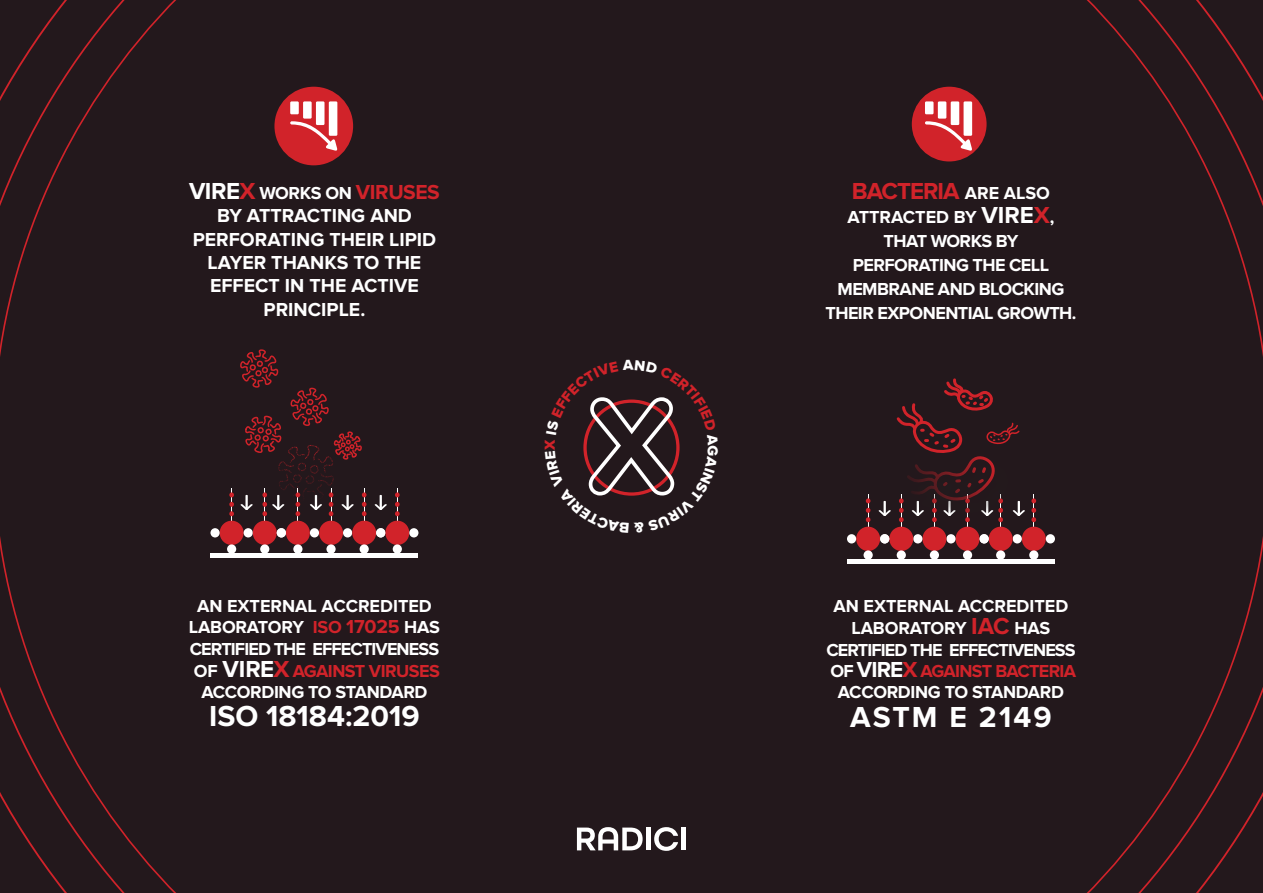
<style>
.page{position:relative;width:1263px;height:893px;background:#23181c}
.page>*{position:absolute;margin:0;border:0;box-sizing:border-box;transform-origin:0 0}
.t1{font:30px "RADICI Text 5.Bold";color:#fff}
.t2{font:30px "RADICI Text 5.Bold";letter-spacing:.07em;color:#fff}
.t3{font:24px "RADICI Text 5.Bold";letter-spacing:-.04em;color:#d1232a}
.t4{font:19.5px/23.4px "RADICI Text 5.Bold";color:#fff;text-align:center}
.t5{font:18px/24px "RADICI Text 5.Bold";letter-spacing:-.03em;color:#fff;text-align:center}
.t6{font:18px "RADICI Text 5.Bold";color:#fff}
.t7{font:18px "RADICI Text 5.Bold";letter-spacing:-.05em;color:#fff}
.t8{font:18px "RADICI Text 5.Bold";letter-spacing:-.04em;color:#d1232a}
.t9{font:18px "RADICI Text 5.Bold";letter-spacing:-.01em;color:#fff}
.s1{font-size:24px}
.s2{font-size:24px;color:#d1232a}
.s3{font-size:21px;color:#d1232a}
.s4{color:#d1232a}
.s5{font-size:19.5px;color:#d1232a}
.s6{color:#fff}
.s7{font-size:24px;color:#fff}
.s8{font-size:18px;color:#fff}
.s9{font-size:22.5px;color:#fff}
.s10{font-size:22.5px}
</style>
<div class="page">
<svg style="left:577px;top:827px;width:66px;height:23px"></svg>
<div style="left:646px;top:828px;width:5px;height:22px;background:#fff"></div>
<svg style="left:654px;top:827px;width:24px;height:24px"></svg>
<hr style="left:682px;top:828px;width:4px;height:22px;background:#fff">
<div style="left:912px;top:87px;width:74px;height:74px;background:#d1232a;border-radius:50%"></div>
<div style="left:274px;top:87px;width:79px;height:78px;background:#d1232a;border-radius:50%"></div>
<hr style="left:231px;top:488px;width:1px;height:37px;background:#fff">
<div style="left:210px;top:553px;width:208px;height:5px;background:#fff"></div>
<div style="left:220px;top:521px;width:24px;height:24px;background:#d1232a;border-radius:50%"></div>
<div style="left:227px;top:544px;width:9px;height:10px;background:#fff;border-radius:50%"></div>
<div style="left:210px;top:528px;width:10px;height:9px;background:#fff;border-radius:50%"></div>
<div style="left:244px;top:528px;width:9px;height:9px;background:#fff;border-radius:50%"></div>
<hr style="left:264px;top:488px;width:1px;height:37px;background:#fff">
<div style="left:253px;top:521px;width:24px;height:24px;background:#d1232a;border-radius:50%"></div>
<div style="left:260px;top:544px;width:9px;height:10px;background:#fff;border-radius:50%"></div>
<hr style="left:297px;top:488px;width:1px;height:37px;background:#fff">
<div style="left:286px;top:521px;width:24px;height:24px;background:#d1232a;border-radius:50%"></div>
<div style="left:293px;top:544px;width:9px;height:10px;background:#fff;border-radius:50%"></div>
<div style="left:277px;top:528px;width:9px;height:9px;background:#fff;border-radius:50%"></div>
<div style="left:310px;top:528px;width:9px;height:9px;background:#fff;border-radius:50%"></div>
<hr style="left:331px;top:488px;width:1px;height:37px;background:#fff">
<div style="left:319px;top:521px;width:24px;height:24px;background:#d1232a;border-radius:50%"></div>
<svg style="left:326px;top:544px;width:10px;height:10px"></svg>
<div style="left:343px;top:528px;width:9px;height:9px;background:#fff;border-radius:50%"></div>
<hr style="left:364px;top:488px;width:1px;height:37px;background:#fff">
<div style="left:352px;top:521px;width:24px;height:24px;background:#d1232a;border-radius:50%"></div>
<div style="left:360px;top:544px;width:9px;height:10px;background:#fff;border-radius:50%"></div>
<hr style="left:397px;top:488px;width:1px;height:37px;background:#fff">
<div style="left:385px;top:521px;width:24px;height:24px;background:#d1232a;border-radius:50%"></div>
<div style="left:393px;top:544px;width:9px;height:10px;background:#fff;border-radius:50%"></div>
<div style="left:376px;top:528px;width:9px;height:9px;background:#fff;border-radius:50%"></div>
<div style="left:409px;top:528px;width:9px;height:9px;background:#fff;border-radius:50%"></div>
<svg style="left:395px;top:492px;width:5px;height:24px"></svg>
<svg style="left:374px;top:495px;width:13px;height:15px"></svg>
<svg style="left:229px;top:348px;width:137px;height:168px;background:#331b1f"></svg>
<hr style="left:1033px;top:494px;width:1px;height:37px;background:#fff">
<div style="left:847px;top:559px;width:208px;height:5px;background:#fff"></div>
<div style="left:1022px;top:527px;width:24px;height:24px;background:#d1232a;border-radius:50%"></div>
<div style="left:1029px;top:550px;width:9px;height:10px;background:#fff;border-radius:50%"></div>
<div style="left:1046px;top:534px;width:9px;height:9px;background:#fff;border-radius:50%"></div>
<div style="left:1013px;top:534px;width:9px;height:9px;background:#fff;border-radius:50%"></div>
<svg style="left:1031px;top:498px;width:5px;height:24px"></svg>
<hr style="left:1000px;top:494px;width:1px;height:37px;background:#fff">
<div style="left:989px;top:527px;width:24px;height:24px;background:#d1232a;border-radius:50%"></div>
<div style="left:996px;top:550px;width:9px;height:10px;background:#fff;border-radius:50%"></div>
<hr style="left:967px;top:494px;width:1px;height:37px;background:#fff">
<div style="left:955px;top:527px;width:24px;height:24px;background:#d1232a;border-radius:50%"></div>
<div style="left:963px;top:550px;width:9px;height:10px;background:#fff;border-radius:50%"></div>
<div style="left:979px;top:534px;width:10px;height:9px;background:#fff;border-radius:50%"></div>
<div style="left:946px;top:534px;width:9px;height:9px;background:#fff;border-radius:50%"></div>
<hr style="left:934px;top:494px;width:1px;height:37px;background:#fff">
<div style="left:922px;top:527px;width:24px;height:24px;background:#d1232a;border-radius:50%"></div>
<div style="left:930px;top:550px;width:9px;height:10px;background:#fff;border-radius:50%"></div>
<div style="left:913px;top:534px;width:9px;height:9px;background:#fff;border-radius:50%"></div>
<hr style="left:901px;top:494px;width:1px;height:37px;background:#fff">
<div style="left:889px;top:527px;width:24px;height:24px;background:#d1232a;border-radius:50%"></div>
<div style="left:897px;top:550px;width:9px;height:10px;background:#fff;border-radius:50%"></div>
<hr style="left:868px;top:494px;width:1px;height:37px;background:#fff">
<div style="left:856px;top:527px;width:24px;height:24px;background:#d1232a;border-radius:50%"></div>
<svg style="left:863px;top:550px;width:10px;height:10px"></svg>
<div style="left:880px;top:534px;width:9px;height:9px;background:#fff;border-radius:50%"></div>
<div style="left:847px;top:534px;width:9px;height:9px;background:#fff;border-radius:50%"></div>
<svg style="left:866px;top:498px;width:4px;height:24px"></svg>
<svg style="left:878px;top:377px;width:147px;height:145px;background:#351c20"></svg>
<svg style="left:290px;top:101px;width:48px;height:50px"></svg>
<svg style="left:925px;top:101px;width:47px;height:50px"></svg>
<svg style="left:545px;top:360px;width:173px;height:173px;background:#332428"></svg>
<p class="t5" style="left:189px;top:181px;width:252px"><span class="s1">VIRE</span><span class="s2">X</span> WORKS ON <span class="s3">VIRUSES</span></p>
<p class="t4" style="left:217px;top:204px;width:196px">BY ATTRACTING AND</p>
<p class="t4" style="left:193px;top:228px;width:245px">PERFORATING THEIR LIPID<br>LAYER THANKS TO THE</p>
<p class="t4" style="left:210px;top:275px;width:210px">EFFECT IN THE ACTIVE<br>PRINCIPLE.</p>
<p class="t6" style="left:197px;top:595px;width:236px">AN EXTERNAL ACCREDITED</p>
<p class="t9" style="left:189px;top:617px;width:253px">LABORATORY <span class="s4">ISO</span> <span class="s5">17025</span> HAS</p>
<p class="t7" style="left:190px;top:639px;width:251px">CERTIFIED THE EFFECTIVENESS</p>
<p class="t8" style="left:194px;top:660px;width:248px"><span class="s6">OF</span> <span class="s7">VIRE</span><span class="s1">X</span> AGAINST VIRUSES</p>
<p class="t5" style="left:201px;top:680px;width:227px">ACCORDING TO STANDARD</p>
<p class="t1" style="left:209px;top:699px;width:212px">ISO 18184:2019</p>
<p class="t3" style="left:852px;top:177px;width:200px">BACTERIA <span class="s8">ARE ALSO</span></p>
<p class="t6" style="left:847px;top:206px;width:208px">ATTRACTED BY <span class="s1">VIRE</span><span class="s2">X</span>,</p>
<p class="t5" style="left:883px;top:229px;width:136px">THAT WORKS BY</p>
<p class="t5" style="left:853px;top:253px;width:198px">PERFORATING THE CELL</p>
<p class="t5" style="left:825px;top:277px;width:252px">MEMBRANE AND BLOCKING<br>THEIR EXPONENTIAL GROWTH.</p>
<p class="t6" style="left:833px;top:595px;width:236px">AN EXTERNAL ACCREDITED</p>
<p class="t9" style="left:852px;top:618px;width:200px">LABORATORY <span class="s2">IAC</span> HAS</p>
<p class="t7" style="left:826px;top:639px;width:251px">CERTIFIED THE EFFECTIVENESS</p>
<p class="t8" style="left:830px;top:661px;width:247px"><span class="s6">OF</span> <span class="s9">VIRE</span><span class="s10">X</span> AGAINST BACTERIA</p>
<p class="t5" style="left:838px;top:681px;width:227px">ACCORDING TO STANDARD</p>
<p class="t2" style="left:850px;top:700px;width:203px">ASTM E 2149</p>
</div>
